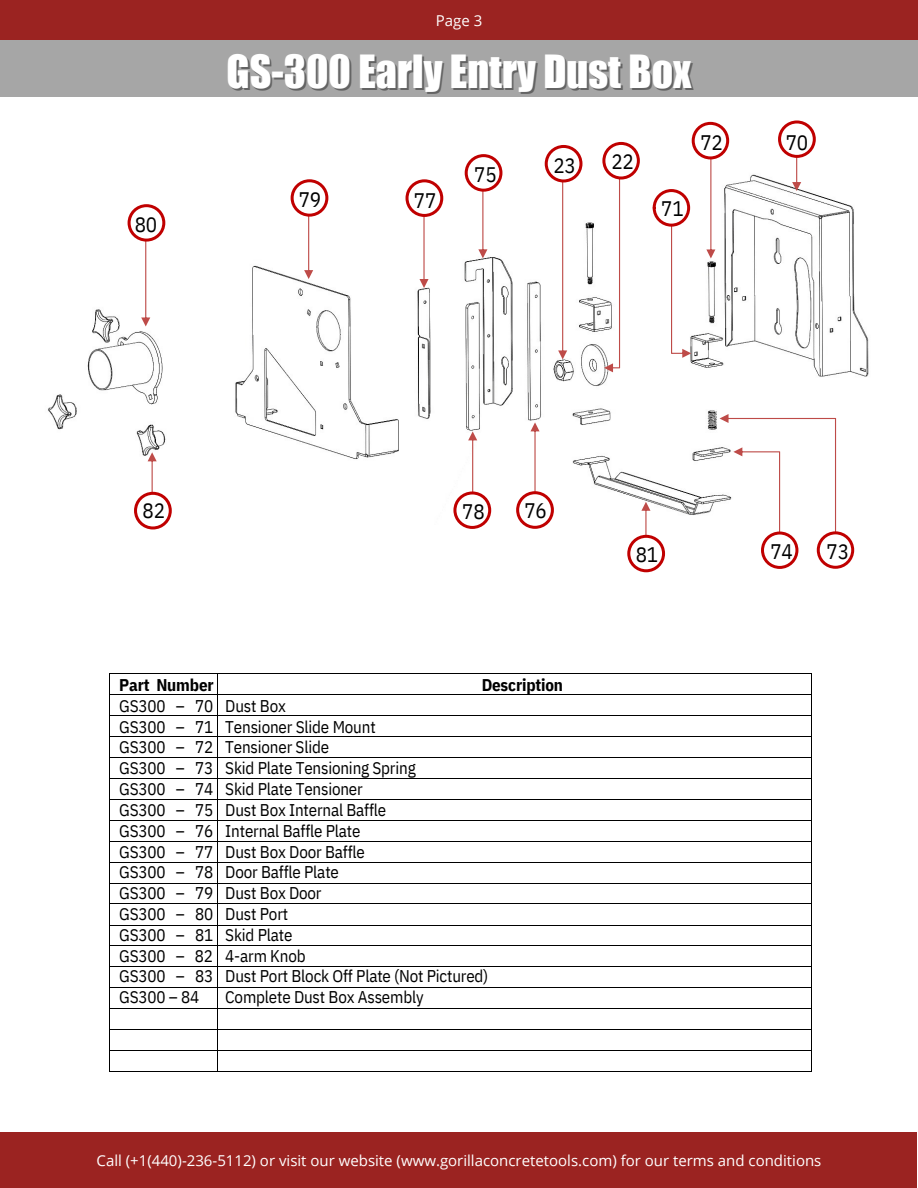
<style>
.page{position:relative;width:918px;height:1188px;background:#fff}
.page>*{position:absolute;margin:0;border:0;box-sizing:border-box;transform-origin:0 0}
.t1{font:42px "Impact";color:#fff}
.t2{font:21px "IBM Plex Sans Cond";letter-spacing:-.01em;color:#000}
.t3{font:16.95px/20.9px "IBM Plex Sans Cond";letter-spacing:-.01em;color:#000;text-align:justify}
.t4{font:700 16.95px "IBM Plex Sans Cond";letter-spacing:-.01em;color:#000}
.t5{font:15px "Open Sans";color:#fff}
</style>
<div class="page">
<div style="left:0;top:1132px;width:917px;height:56px;background:#9b2321"></div>
<div style="left:0;top:0;width:918px;height:40px;background:#9b2321"></div>
<div style="left:0;top:40px;width:918px;height:56px;background:#a6a6a6"></div>
<img style="left:48px;top:165px;width:821px;height:360px">
<svg style="left:141px;top:241px;width:9px;height:85px"></svg>
<div style="left:129px;top:206px;width:35px;height:34px;background:#fff;border-radius:50%"></div>
<div style="left:128px;top:204px;width:37px;height:38px;border:3px solid #c00000;border-radius:50%"></div>
<svg style="left:148px;top:452px;width:9px;height:41px"></svg>
<div style="left:136px;top:493px;width:34px;height:35px;background:#fff;border-radius:50%"></div>
<div style="left:134px;top:492px;width:38px;height:37px;border:3px solid #c00000;border-radius:50%"></div>
<svg style="left:304px;top:216px;width:9px;height:63px"></svg>
<div style="left:292px;top:181px;width:35px;height:34px;background:#fff;border-radius:50%"></div>
<div style="left:291px;top:179px;width:37px;height:38px;border:3px solid #c00000;border-radius:50%"></div>
<svg style="left:419px;top:216px;width:10px;height:72px"></svg>
<div style="left:407px;top:181px;width:35px;height:34px;background:#fff;border-radius:50%"></div>
<div style="left:406px;top:179px;width:37px;height:38px;border:3px solid #c00000;border-radius:50%"></div>
<svg style="left:468px;top:431px;width:9px;height:61px"></svg>
<div style="left:455px;top:493px;width:35px;height:34px;background:#fff;border-radius:50%"></div>
<div style="left:453px;top:491px;width:38px;height:38px;border:3px solid #c00000;border-radius:50%"></div>
<svg style="left:478px;top:191px;width:9px;height:67px"></svg>
<div style="left:466px;top:156px;width:35px;height:34px;background:#fff;border-radius:50%"></div>
<div style="left:465px;top:154px;width:37px;height:38px;border:3px solid #c00000;border-radius:50%"></div>
<svg style="left:530px;top:422px;width:10px;height:70px"></svg>
<div style="left:518px;top:493px;width:34px;height:34px;background:#fff;border-radius:50%"></div>
<div style="left:516px;top:491px;width:38px;height:38px;border:3px solid #c00000;border-radius:50%"></div>
<svg style="left:558px;top:181px;width:9px;height:178px"></svg>
<div style="left:546px;top:146px;width:35px;height:35px;background:#fff;border-radius:50%"></div>
<div style="left:545px;top:145px;width:37px;height:37px;border:3px solid #c00000;border-radius:50%"></div>
<svg style="left:641px;top:502px;width:9px;height:34px"></svg>
<div style="left:627px;top:535px;width:38px;height:37px;border:3px solid #c00000;border-radius:50%"></div>
<svg style="left:604px;top:170px;width:16px;height:202px"></svg>
<svg style="left:671px;top:218px;width:20px;height:140px"></svg>
<svg style="left:706px;top:159px;width:9px;height:99px"></svg>
<div style="left:604px;top:143px;width:34px;height:35px;background:#fff;border-radius:50%"></div>
<div style="left:602px;top:142px;width:38px;height:38px;border:3px solid #c00000;border-radius:50%"></div>
<div style="left:654px;top:191px;width:35px;height:34px;background:#fff;border-radius:50%"></div>
<div style="left:653px;top:189px;width:37px;height:38px;border:3px solid #c00000;border-radius:50%"></div>
<div style="left:692px;top:122px;width:37px;height:37px;border:3px solid #c00000;border-radius:50%"></div>
<svg style="left:792px;top:157px;width:9px;height:34px"></svg>
<div style="left:778px;top:120px;width:38px;height:38px;border:3px solid #c00000;border-radius:50%"></div>
<hr style="left:110px;top:674px;width:107px;height:1px;background:#000">
<hr style="left:218px;top:674px;width:593px;height:1px;background:#000">
<hr style="left:110px;top:695px;width:107px;height:1px;background:#000">
<hr style="left:218px;top:695px;width:593px;height:1px;background:#000">
<hr style="left:110px;top:715px;width:107px;height:1px;background:#000">
<hr style="left:218px;top:715px;width:593px;height:1px;background:#000">
<hr style="left:110px;top:736px;width:107px;height:1px;background:#000">
<hr style="left:218px;top:736px;width:593px;height:1px;background:#000">
<hr style="left:110px;top:757px;width:107px;height:1px;background:#000">
<hr style="left:218px;top:757px;width:593px;height:1px;background:#000">
<hr style="left:110px;top:778px;width:107px;height:1px;background:#000">
<hr style="left:218px;top:778px;width:593px;height:1px;background:#000">
<hr style="left:110px;top:799px;width:107px;height:1px;background:#000">
<hr style="left:218px;top:799px;width:593px;height:1px;background:#000">
<hr style="left:110px;top:820px;width:107px;height:1px;background:#000">
<hr style="left:218px;top:820px;width:593px;height:1px;background:#000">
<hr style="left:110px;top:841px;width:107px;height:1px;background:#000">
<hr style="left:218px;top:841px;width:593px;height:1px;background:#000">
<hr style="left:110px;top:862px;width:107px;height:1px;background:#000">
<hr style="left:218px;top:862px;width:593px;height:1px;background:#000">
<hr style="left:110px;top:883px;width:107px;height:1px;background:#000">
<hr style="left:218px;top:883px;width:593px;height:1px;background:#000">
<hr style="left:110px;top:904px;width:107px;height:1px;background:#000">
<hr style="left:218px;top:904px;width:593px;height:1px;background:#000">
<hr style="left:110px;top:925px;width:107px;height:1px;background:#000">
<hr style="left:218px;top:925px;width:593px;height:1px;background:#000">
<hr style="left:110px;top:945px;width:107px;height:1px;background:#000">
<hr style="left:218px;top:945px;width:593px;height:1px;background:#000">
<hr style="left:110px;top:966px;width:107px;height:1px;background:#000">
<hr style="left:218px;top:966px;width:593px;height:1px;background:#000">
<hr style="left:110px;top:987px;width:107px;height:1px;background:#000">
<hr style="left:218px;top:987px;width:593px;height:1px;background:#000">
<hr style="left:110px;top:1008px;width:107px;height:1px;background:#000">
<hr style="left:218px;top:1008px;width:593px;height:1px;background:#000">
<hr style="left:110px;top:1029px;width:107px;height:1px;background:#000">
<hr style="left:218px;top:1029px;width:593px;height:1px;background:#000">
<hr style="left:110px;top:1050px;width:107px;height:1px;background:#000">
<hr style="left:218px;top:1050px;width:593px;height:1px;background:#000">
<svg style="left:109px;top:674px;width:1px;height:398px"></svg>
<hr style="left:110px;top:1071px;width:107px;height:1px;background:#000">
<svg style="left:217px;top:674px;width:1px;height:398px"></svg>
<hr style="left:218px;top:1071px;width:593px;height:1px;background:#000">
<svg style="left:811px;top:674px;width:1px;height:398px"></svg>
<svg style="left:720px;top:414px;width:116px;height:123px"></svg>
<div style="left:763px;top:533px;width:34px;height:34px;background:#fff;border-radius:50%"></div>
<div style="left:761px;top:532px;width:37px;height:37px;border:3px solid #c00000;border-radius:50%"></div>
<div style="left:818px;top:533px;width:35px;height:34px;background:#fff;border-radius:50%"></div>
<div style="left:817px;top:531px;width:37px;height:38px;border:3px solid #c00000;border-radius:50%"></div>
<p class="t2" style="left:135px;top:211px;width:24px">80</p>
<p class="t5" style="left:436px;top:10px;width:48px">Page 3</p>
<h1 class="t1" style="left:227px;top:46px;width:466px">GS-300 Early Entry Dust Box</h1>
<p class="t2" style="left:299px;top:186px;width:24px">79</p>
<p class="t2" style="left:414px;top:186px;width:24px">77</p>
<p class="t2" style="left:474px;top:160px;width:24px">75</p>
<p class="t2" style="left:553px;top:151px;width:24px">23</p>
<p class="t2" style="left:611px;top:148px;width:24px">22</p>
<p class="t2" style="left:701px;top:128px;width:24px">72</p>
<p class="t2" style="left:661px;top:195px;width:24px">71</p>
<p class="t2" style="left:786px;top:128px;width:24px">70</p>
<p class="t2" style="left:143px;top:497px;width:24px">82</p>
<p class="t2" style="left:462px;top:498px;width:24px">78</p>
<p class="t2" style="left:524px;top:497px;width:24px">76</p>
<p class="t4" style="left:119px;top:674px;width:96px">Part Number</p>
<p class="t3" style="left:119px;top:695px;width:95px">GS300 – 70<br>GS300 – 71<br>GS300 – 72<br>GS300 – 73<br>GS300 – 74<br>GS300 – 75<br>GS300 – 76<br>GS300 – 77<br>GS300 – 78<br>GS300 – 79<br>GS300 – 80<br>GS300 – 81<br>GS300 – 82<br>GS300 – 83<br>GS300 – 84</p>
<p class="t4" style="left:482px;top:674px;width:83px">Description</p>
<p class="t3" style="left:225px;top:695px;width:265px;text-align:left">Dust Box<br>Tensioner Slide Mount<br>Tensioner Slide<br>Skid Plate Tensioning Spring<br>Skid Plate Tensioner<br>Dust Box Internal Baffle<br>Internal Baffle Plate<br>Dust Box Door Baffle<br>Door Baffle Plate<br>Dust Box Door<br>Dust Port<br>Skid Plate<br>4-arm Knob<br>Dust Port Block Off Plate (Not Pictured)<br>Complete Dust Box Assembly</p>
<p class="t2" style="left:636px;top:540px;width:24px">81</p>
<p class="t2" style="left:770px;top:538px;width:24px">74</p>
<p class="t2" style="left:827px;top:538px;width:24px">73</p>
<p class="t5" style="left:97px;top:1150px;width:726px">Call (+1(440)-236-5112) or visit our website (www.gorillaconcretetools.com) for our terms and conditions</p>
</div>
